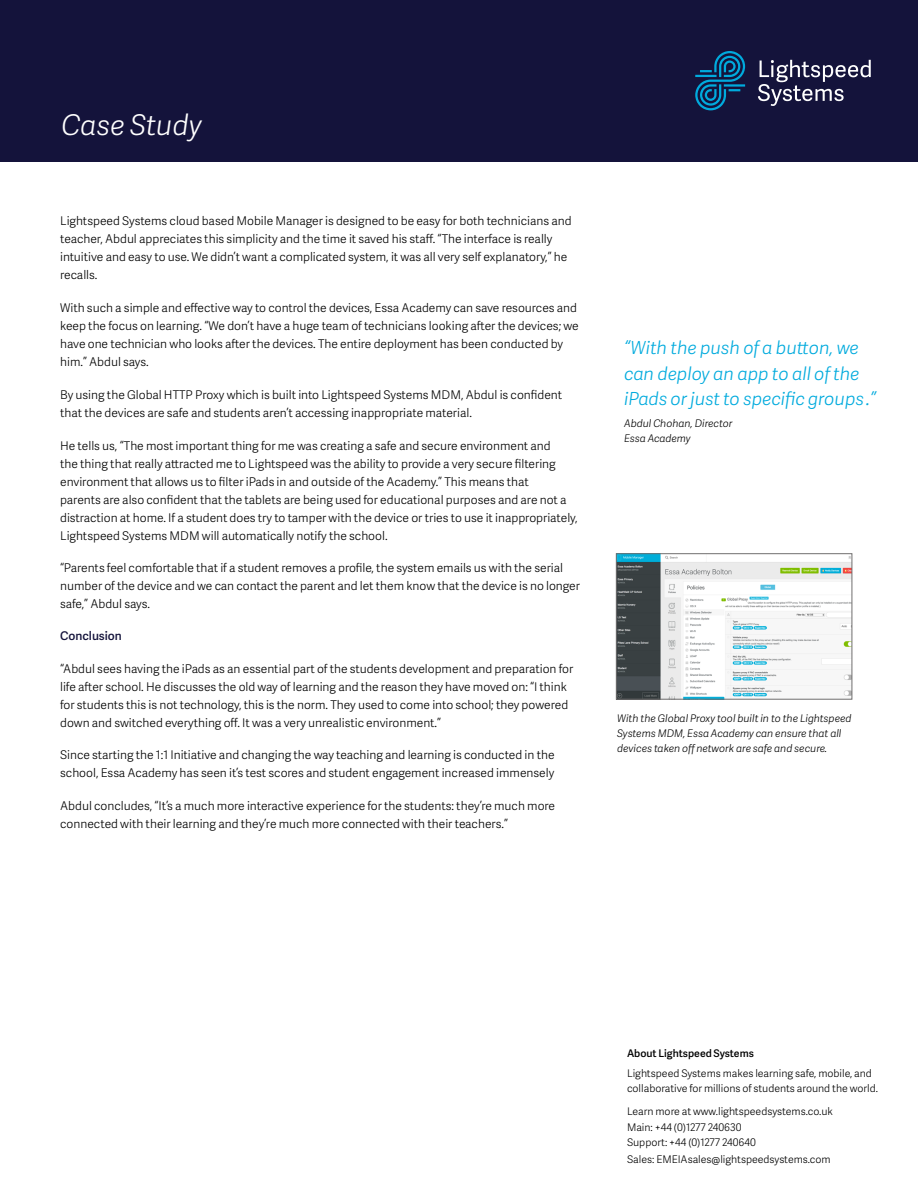
<style>
.page{position:relative;width:918px;height:1188px;background:#fff}
.page>*{position:absolute;margin:0;border:0;box-sizing:border-box;transform-origin:0 0}
.t1{font:italic 300 28.5px "Adelle Sans";color:#fff}
.t2{font:italic 300 18px/25.5px "Adelle Sans";color:#0ad}
.t3{font:300 12px/18px "Adelle Sans";color:#000}
.t4{font:600 12px "Adelle Sans";color:#14133b}
.t5{font:300 10.5px/16.4px "Adelle Sans";color:#000}
.t6{font:italic 300 10.5px/15px "Adelle Sans";color:#000}
.t7{font:600 10.5px "Adelle Sans";color:#000}
</style>
<div class="page">
<div style="left:0;top:0;width:918px;height:162px;background:#14133b"></div>
<svg style="left:758px;top:60px;width:113px;height:46px"></svg>
<svg style="left:695px;top:51px;width:50px;height:59px"></svg>
<img style="left:618px;top:556px;width:232px;height:141px">
<div style="left:616px;top:554px;width:236px;height:145px;border:1px solid #706f6f"></div>
<h1 class="t1" style="left:61px;top:104px;width:142px">Case Study</h1>
<p class="t3" style="left:60px;top:211px;width:513px">Lightspeed Systems cloud based Mobile Manager is designed to be easy for both technicians and teacher, Abdul appreciates this simplicity and the time it saved his staff. “The interface is really intuitive and easy to use. We didn’t want a complicated system, it was all very self explanatory,” he recalls.</p>
<p class="t3" style="left:60px;top:298px;width:520px">With such a simple and effective way to control the devices, Essa Academy can save resources and keep the focus on learning. “We don’t have a huge team of technicians looking after the devices; we have one technician who looks after the devices. The entire deployment has been conducted by him.” Abdul says.</p>
<p class="t3" style="left:60px;top:385px;width:504px">By using the Global HTTP Proxy which is built into Lightspeed Systems MDM, Abdul is confident that the devices are safe and students aren’t accessing inappropriate material.</p>
<p class="t3" style="left:60px;top:436px;width:519px">He tells us, “The most important thing for me was creating a safe and secure environment and<br>the thing that really attracted me to Lightspeed was the ability to provide a very secure filtering environment that allows us to filter iPads in and outside of the Academy.” This means that<br>parents are also confident that the tablets are being used for educational purposes and are not a distraction at home. If a student does try to tamper with the device or tries to use it inappropriately, Lightspeed Systems MDM will automatically notify the school.</p>
<p class="t3" style="left:60px;top:559px;width:521px">“Parents feel comfortable that if a student removes a profile, the system emails us with the serial number of the device and we can contact the parent and let them know that the device is no longer safe,” Abdul says.</p>
<p class="t4" style="left:60px;top:627px;width:63px">Conclusion</p>
<p class="t3" style="left:60px;top:659px;width:515px">“Abdul sees having the iPads as an essential part of the students development and preparation for life after school. He discusses the old way of learning and the reason they have moved on: “I think for students this is not technology, this is the norm. They used to come into school; they powered down and switched everything off. It was a very unrealistic environment.”</p>
<p class="t3" style="left:60px;top:746px;width:496px">Since starting the 1:1 Initiative and changing the way teaching and learning is conducted in the school, Essa Academy has seen it’s test scores and student engagement increased immensely</p>
<p class="t3" style="left:60px;top:797px;width:497px">Abdul concludes, “It’s a much more interactive experience for the students: they’re much more connected with their learning and they’re much more connected with their teachers.”</p>
<h2 class="t2" style="left:624px;top:334px;width:253px">“With the push of a button, we can deploy an app to all of the iPads or just to specific groups.”</h2>
<p class="t6" style="left:624px;top:415px;width:110px">Abdul Chohan, Director<br>Essa Academy</p>
<p class="t6" style="left:617px;top:710px;width:236px">With the Global Proxy tool built in to the Lightspeed<br>Systems MDM, Essa Academy can ensure that all devices taken off network are safe and secure.</p>
<p class="t7" style="left:627px;top:1046px;width:128px">About Lightspeed Systems</p>
<p class="t5" style="left:627px;top:1065px;width:253px;line-height:15px">Lightspeed Systems makes learning safe, mobile, and collaborative for millions of students around the world.</p>
<p class="t5" style="left:627px;top:1103px;width:207px">Learn more at www.lightspeedsystems.co.uk<br>Main: +44 (0)1277 240630</p>
<p class="t5" style="left:627px;top:1134px;width:205px">Support: +44 (0)1277 240640<br>Sales: EMEIAsales@lightspeedsystems.com</p>
</div>
